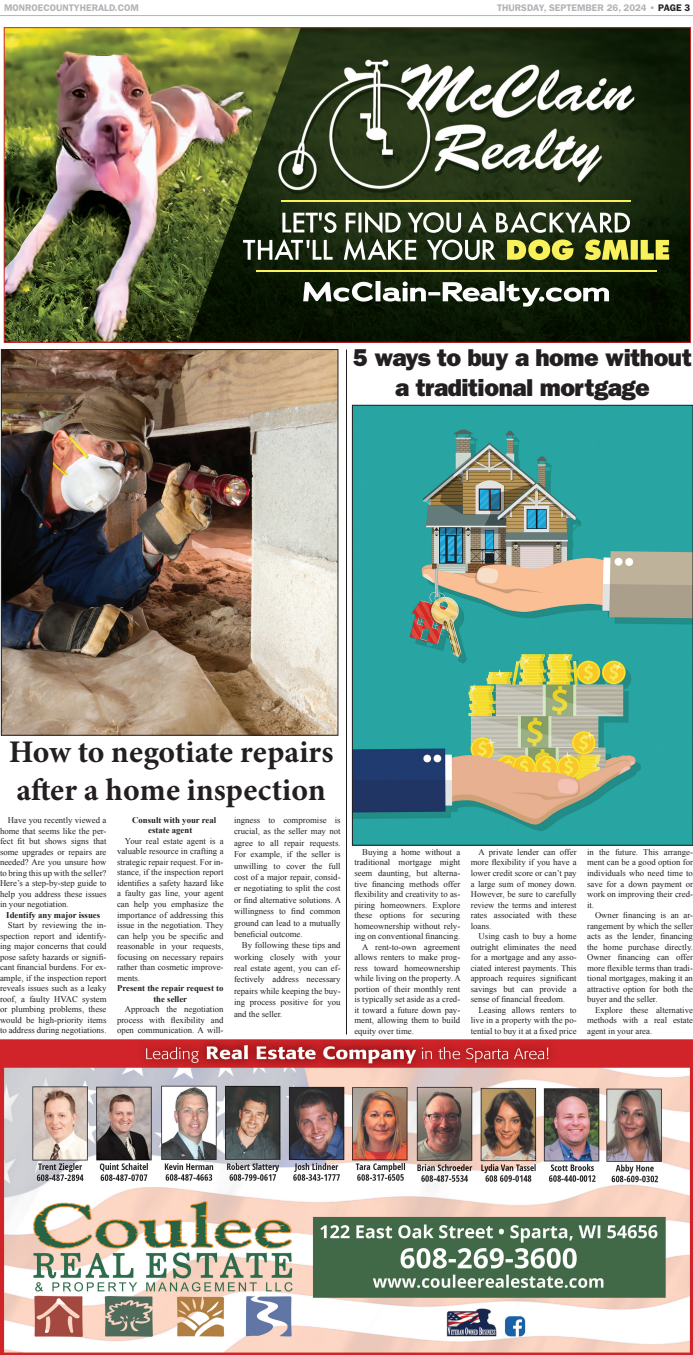
<style>
.page{position:relative;width:693px;height:1355px;background:#fff}
.page>*{position:absolute;margin:0;border:0;box-sizing:border-box;transform-origin:0 0}
.t1{font:700 31.5px/37.8px "Minion 3";color:#231f20}
.t2{font:24.5px/29.4px "ITC Franklin Gothic Std Hvy";letter-spacing:-.02em;color:#231f20;text-align:center}
.t3{font:600 9.62px "ITC Franklin Gothic Std";color:#b2b3b7}
.t4{font:8.75px/10.5px "Times New Roman";color:#231f20;text-align:justify}
.t5{font:700 8.75px/10.5px "Times New Roman";color:#231f20}
.s1{color:#231f20}
</style>
<div class="page">
<hr style="left:0;top:15px;width:693px;height:1px;background:#b2b3b7">
<img style="left:1px;top:1039px;width:692px;height:315px">
<img style="left:6px;top:29px;width:683px;height:311px">
<img style="left:282px;top:200px;width:349px;height:2px">
<img style="left:256px;top:270px;width:400px;height:2px">
<img style="left:354px;top:407px;width:337px;height:436px">
<div style="left:352px;top:405px;width:341px;height:440px;border:1px solid #231f20"></div>
<hr style="left:346px;top:349px;width:1px;height:685px;background:#231f20">
<img style="left:3px;top:351px;width:333px;height:382px">
<div style="left:1px;top:349px;width:337px;height:386px;border:1px solid #231f20"></div>
<p class="t3" style="left:4px;top:2px;width:137px">MONROECOUNTYHERALD.COM</p>
<p class="t3" style="left:497px;top:2px;width:195px">THURSDAY, SEPTEMBER 26, 2024 • <span class="s1">PAGE 3</span></p>
<p class="t2" style="left:353px;top:343px;width:340px">5 ways to buy a home without a traditional mortgage</p>
<p class="t1" style="left:9px;top:733px;width:326px">How to negotiate repairs after a home inspection</p>
<p class="t4" style="left:0;top:814px;width:108px;text-indent:8px">Have you recently viewed a home that seems like the per&shy;fect fit but shows signs that some upgrades or repairs are needed? Are you unsure how to bring this up with the seller?<br>Here’s a step-by-step guide to help you address these issues in your negotiation.</p>
<p class="t5" style="left:6px;top:909px;width:95px">Identify any major issues</p>
<p class="t4" style="left:0;top:919px;width:108px;text-indent:8px">Start by reviewing the in&shy;spection report and identify&shy;ing major concerns that could pose safety hazards or signifi&shy;cant financial burdens. For ex&shy;ample, if the inspection report reveals issues such as a leaky roof, a faulty HVAC system or plumbing problems, these would be high-priority items to address during negotiations.</p>
<p class="t5" style="left:148px;top:814px;width:69px;text-indent:-16px">Consult with your real estate agent</p>
<p class="t4" style="left:117px;top:835px;width:108px;text-indent:8px">Your real estate agent is a valuable resource in crafting a strategic repair request. For in&shy;stance, if the inspection report identifies a safety hazard like a faulty gas line, your agent can help you emphasize the importance of addressing this issue in the negotiation. They can help you be specific and reasonable in your requests, focusing on necessary repairs rather than cosmetic improve&shy;ments.</p>
<p class="t5" style="left:117px;top:982px;width:108px;text-align:center">Present the repair request to the seller</p>
<p class="t4" style="left:117px;top:1003px;width:108px;text-indent:8px">Approach the negotiation process with flexibility and open communication. A will-</p>
<p class="t4" style="left:234px;top:814px;width:109px;line-height:11.4px">ingness to compromise is crucial, as the seller may not agree to all repair requests.<br>For example, if the seller is unwilling to cover the full cost of a major repair, consid&shy;er negotiating to split the cost or find alternative solutions. A willingness to find common ground can lead to a mutually beneficial outcome.</p>
<p class="t4" style="left:234px;top:939px;width:108px;line-height:11.4px;text-indent:8px">By following these tips and working closely with your real estate agent, you can ef&shy;fectively address necessary repairs while keeping the buy&shy;ing process positive for you and the seller.</p>
<p class="t4" style="left:354px;top:846px;width:107px;text-indent:8px">Buying a home without a traditional mortgage might seem daunting, but alterna&shy;tive financing methods offer flexibility and creativity to as&shy;piring homeowners. Explore these options for securing homeownership without rely&shy;ing on conventional financing.</p>
<p class="t4" style="left:354px;top:941px;width:108px;text-indent:8px">A rent-to-own agreement allows renters to make prog&shy;ress toward homeownership while living on the property. A portion of their monthly rent is typically set aside as a cred&shy;it toward a future down pay&shy;ment, allowing them to build equity over time.</p>
<p class="t4" style="left:471px;top:846px;width:107px;text-indent:8px">A private lender can offer more flexibility if you have a lower credit score or can’t pay a large sum of money down.<br>However, be sure to carefully review the terms and interest rates associated with these loans.</p>
<p class="t4" style="left:471px;top:930px;width:107px;text-indent:8px">Using cash to buy a home outright eliminates the need for a mortgage and any asso&shy;ciated interest payments. This approach requires significant savings but can provide a sense of financial freedom.</p>
<p class="t4" style="left:471px;top:1004px;width:107px;text-indent:8px">Leasing allows renters to live in a property with the po&shy;tential to buy it at a fixed price</p>
<p class="t4" style="left:587px;top:846px;width:107px">in the future. This arrange&shy;ment can be a good option for individuals who need time to save for a down payment or work on improving their cred&shy;it.</p>
<p class="t4" style="left:587px;top:909px;width:107px;text-indent:8px">Owner financing is an ar&shy;rangement by which the seller acts as the lender, financing the home purchase directly.<br>Owner financing can offer more flexible terms than tradi&shy;tional mortgages, making it an attractive option for both the buyer and the seller.</p>
<p class="t4" style="left:587px;top:1004px;width:107px;text-indent:8px">Explore these alternative methods with a real estate agent in your area.</p>
</div>
